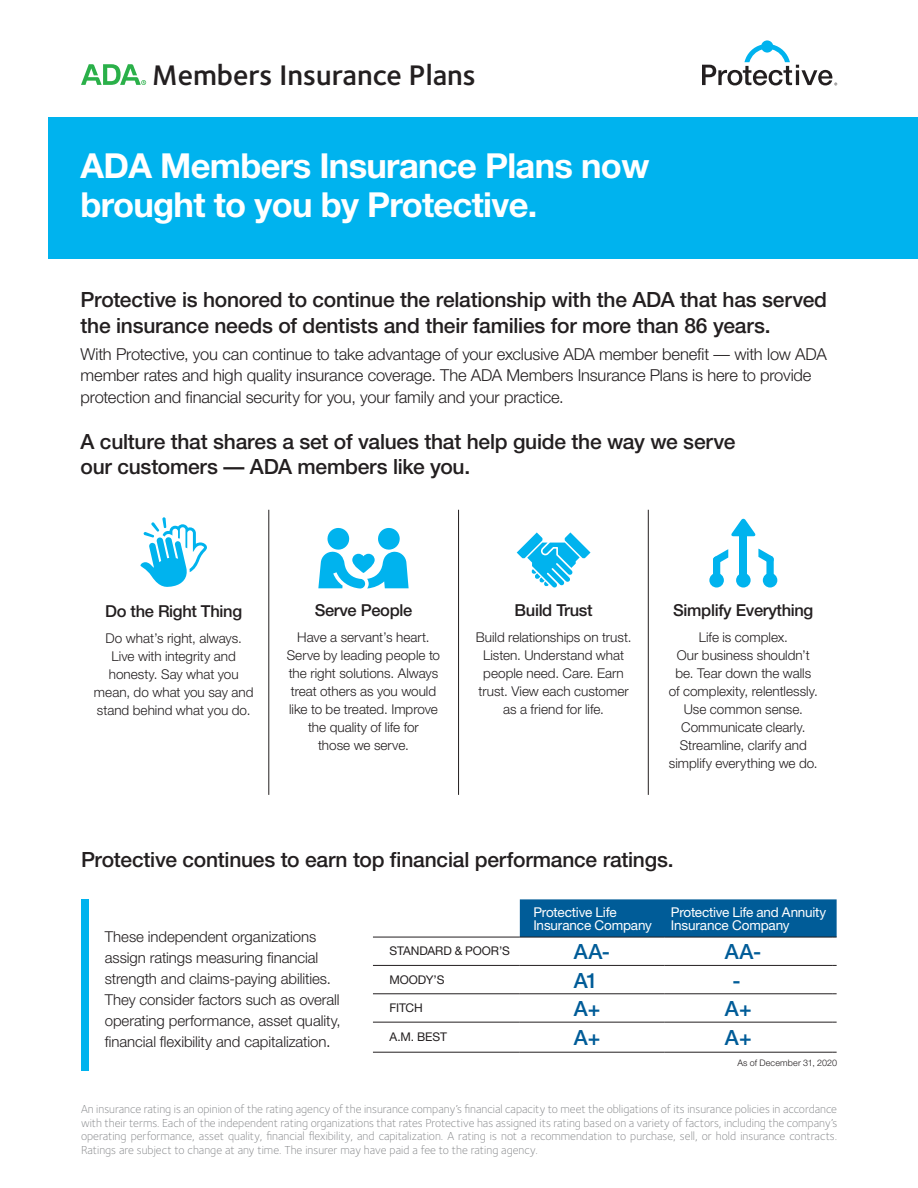
<style>
.page{position:relative;width:918px;height:1188px;background:#fff}
.page>*{position:absolute;margin:0;border:0;box-sizing:border-box;transform-origin:0 0}
.Flyer_Title{font:700 34.5px/39px "Helvetica Neue";letter-spacing:-.02em;color:#fff}
.t1{font:600 29.4px "Foundry Sterling";color:#231f20}
.t2{font:500 21px/25.5px "Helvetica Neue";letter-spacing:-.01em;color:#231f20}
.Body_Text{font:500 21px "Helvetica Neue";color:#005c98}
.t3{font:300 16.5px/21.3px "Helvetica Neue";letter-spacing:-.01em;color:#231f20}
.Subhead_Sub{font:500 16.5px "Helvetica Neue";letter-spacing:-.02em;color:#231f20}
.t4{font:300 15px/21px "Helvetica Neue";letter-spacing:-.005em;color:#231f20}
.Bullets301{font:300 13.5px/18px "Helvetica Neue";color:#231f20;text-align:center}
.Body_Text-2{font:13.5px/13.5px "Helvetica Neue";letter-spacing:-.01em;color:#fff}
.Body_Text-3{font:300 12px/13.5px "Foundry Sterling";color:#808285;text-align:justify}
.Body_Text-4{font:12px "Helvetica Neue";letter-spacing:-.01em;color:#231f20}
.t5{font:300 9px "Helvetica Neue";letter-spacing:.015em;color:#231f20}
.s1{font-size:16.5px}
</style>
<div class="page">
<div style="left:49px;top:117px;width:869px;height:142px;background:#00b3ee"></div>
<svg style="left:81px;top:64px;width:65px;height:21px"></svg>
<svg style="left:702px;top:40px;width:135px;height:45px"></svg>
<hr style="left:268px;top:510px;width:1px;height:285px;background:#231f20">
<hr style="left:458px;top:510px;width:1px;height:285px;background:#231f20">
<hr style="left:648px;top:510px;width:1px;height:285px;background:#231f20">
<svg style="left:318px;top:528px;width:91px;height:61px"></svg>
<svg style="left:140px;top:517px;width:67px;height:70px"></svg>
<svg style="left:517px;top:532px;width:74px;height:56px"></svg>
<div style="left:713px;top:556px;width:7px;height:22px;background:#00b3ee;border-radius:4px"></div>
<svg style="left:713px;top:549px;width:15px;height:15px"></svg>
<div style="left:709px;top:573px;width:15px;height:15px;background:#00b3ee;border-radius:50%"></div>
<div style="left:766px;top:556px;width:8px;height:22px;background:#00b3ee;border-radius:4px"></div>
<svg style="left:758px;top:549px;width:16px;height:15px"></svg>
<div style="left:763px;top:573px;width:14px;height:15px;background:#00b3ee;border-radius:50%"></div>
<div style="left:740px;top:535px;width:7px;height:43px;background:#00b3ee"></div>
<div style="left:736px;top:573px;width:15px;height:15px;background:#00b3ee;border-radius:50%"></div>
<svg style="left:731px;top:518px;width:25px;height:18px"></svg>
<hr style="left:373px;top:965px;width:147px;height:1px;background:#231f20">
<hr style="left:520px;top:965px;width:144px;height:1px;background:#231f20">
<hr style="left:664px;top:965px;width:168px;height:1px;background:#231f20">
<hr style="left:373px;top:994px;width:147px;height:1px;background:#231f20">
<hr style="left:520px;top:994px;width:144px;height:1px;background:#231f20">
<hr style="left:664px;top:994px;width:168px;height:1px;background:#231f20">
<hr style="left:373px;top:1022px;width:147px;height:1px;background:#231f20">
<hr style="left:520px;top:1022px;width:144px;height:1px;background:#231f20">
<hr style="left:664px;top:1022px;width:168px;height:1px;background:#231f20">
<hr style="left:373px;top:1052px;width:147px;height:1px;background:#231f20">
<hr style="left:520px;top:1052px;width:144px;height:1px;background:#231f20">
<hr style="left:664px;top:1052px;width:168px;height:1px;background:#231f20">
<hr style="left:373px;top:937px;width:147px;height:1px;background:#231f20">
<svg style="left:520px;top:899px;width:317px;height:39px;background:#065d97"></svg>
<div style="left:81px;top:899px;width:8px;height:172px;background:#00b3ee"></div>
<p class="t1" style="left:152px;top:54px;width:325px">Members Insurance Plans</p>
<p class="Flyer_Title" style="left:81px;top:145px;width:570px">ADA Members Insurance Plans now brought to you by Protective.</p>
<p class="t2" style="left:81px;top:287px;width:748px">Protective is honored to continue the relationship with the ADA that has served the insurance needs of dentists and their families for more than 86 years.</p>
<p class="t3" style="left:81px;top:344px;width:748px">With Protective, you can continue to take advantage of your exclusive ADA member benefit — with low ADA member rates and high quality insurance coverage. The ADA Members Insurance Plans is here to provide protection and financial security for you, your family and your practice.</p>
<p class="t2" style="left:81px;top:428px;width:656px">A culture that shares a set of values that help guide the way we serve our customers — ADA members like you.</p>
<p class="Subhead_Sub" style="left:105px;top:601px;width:138px">Do the Right Thing</p>
<p class="Bullets301" style="left:94px;top:629px;width:161px">Do what’s right, always.<br>Live with integrity and honesty. Say what you mean, do what you say and stand behind what you do.</p>
<p class="Subhead_Sub" style="left:315px;top:600px;width:99px">Serve People</p>
<p class="Bullets301" style="left:287px;top:628px;width:155px">Have a servant’s heart.<br>Serve by leading people to the right solutions. Always treat others as you would like to be treated. Improve the quality of life for<br>those we serve.</p>
<p class="Subhead_Sub" style="left:515px;top:600px;width:80px">Build Trust</p>
<p class="Bullets301" style="left:476px;top:628px;width:157px">Build relationships on trust.<br>Listen. Understand what people need. Care. Earn trust. View each customer as a friend for life.</p>
<p class="Subhead_Sub" style="left:673px;top:600px;width:142px">Simplify Everything</p>
<p class="Bullets301" style="left:669px;top:628px;width:151px">Life is complex.<br>Our business shouldn’t be. Tear down the walls of complexity, relentlessly.<br>Use common sense.<br>Communicate clearly.<br>Streamline, clarify and simplify everything we do.</p>
<p class="t2" style="left:81px;top:847px;width:594px">Protective continues to earn top financial performance ratings.</p>
<p class="t4" style="left:105px;top:925px;width:238px">These independent organizations assign ratings measuring financial strength and claims-paying abilities.<br>They consider factors such as overall operating performance, asset quality, financial flexibility and capitalization<span class="s1">.</span></p>
<p class="Body_Text-2" style="left:533px;top:905px;width:120px">Protective Life<br>Insurance Company</p>
<p class="Body_Text-2" style="left:671px;top:905px;width:157px">Protective Life and Annuity<br>Insurance Company</p>
<p class="Body_Text-4" style="left:389px;top:944px;width:122px">STANDARD &amp; POOR’S</p>
<p class="Body_Text" style="left:574px;top:939px;width:38px">AA-</p>
<p class="Body_Text" style="left:725px;top:939px;width:38px">AA-</p>
<p class="Body_Text-4" style="left:389px;top:972px;width:57px">MOODY’S</p>
<p class="Body_Text" style="left:574px;top:968px;width:25px">A1</p>
<p class="Body_Text" style="left:732px;top:968px;width:10px">-</p>
<p class="Body_Text-4" style="left:389px;top:1001px;width:35px">FITCH</p>
<p class="Body_Text" style="left:574px;top:996px;width:28px">A+</p>
<p class="Body_Text" style="left:725px;top:996px;width:28px">A+</p>
<p class="Body_Text-4" style="left:389px;top:1030px;width:59px">A.M. BEST</p>
<p class="Body_Text" style="left:574px;top:1025px;width:28px">A+</p>
<p class="Body_Text" style="left:725px;top:1025px;width:28px">A+</p>
<p class="t5" style="left:737px;top:1058px;width:101px">As of December 31, 2020</p>
<p class="Body_Text-3" style="left:81px;top:1102px;width:758px">An insurance rating is an opinion of the rating agency of the insurance company’s financial capacity to meet the obligations of its insurance policies in accordance with their terms. Each of the independent rating organizations that rates Protective has assigned its rating based on a variety of factors, including the company’s operating performance, asset quality, financial flexibility, and capitalization. A rating is not a recommendation to purchase, sell, or hold insurance contracts.<br>Ratings are subject to change at any time. The insurer may have paid a fee to the rating agency.</p>
</div>
